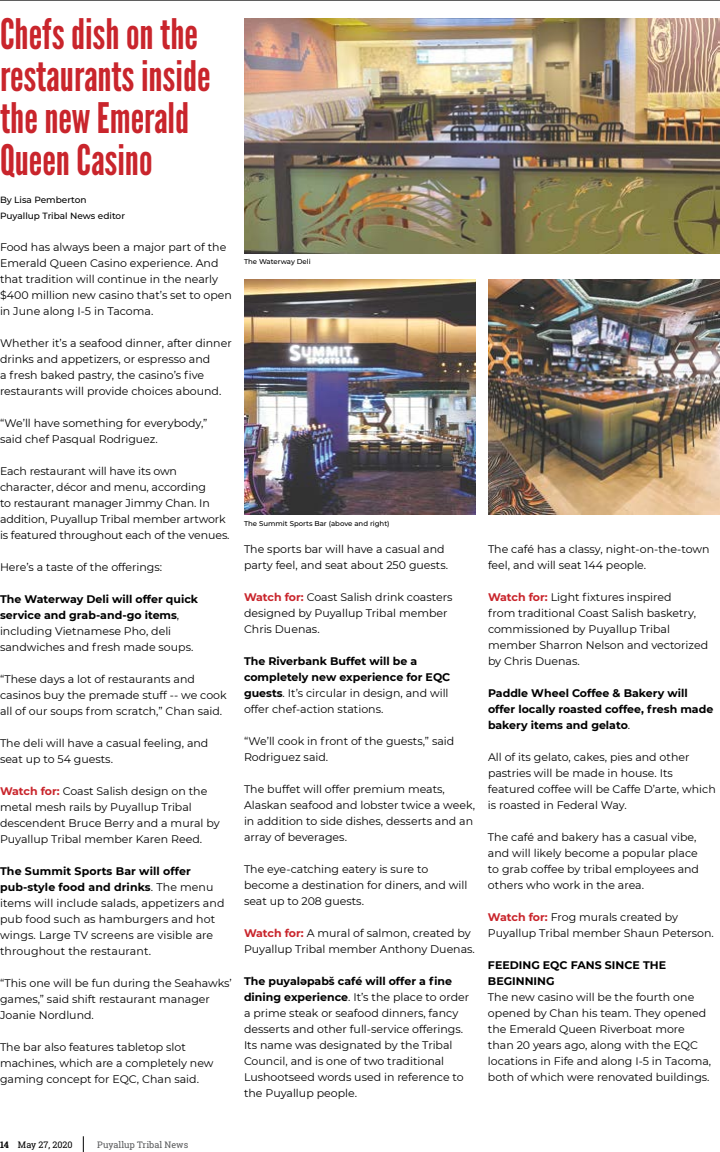
<style>
.page{position:relative;width:720px;height:1152px;background:#fff}
.page>*{position:absolute;margin:0;border:0;box-sizing:border-box;transform-origin:0 0}
.t1{font:42px/42px "League Gothic";color:#c9252c}
.t2{font:11px/16px "Montserrat";color:#000}
.t3{font:700 11px/16px "Montserrat";color:#000}
.t4{font:500 9px/16px "Montserrat";color:#000}
.t5{font:9px "Roboto Slab";color:#58595b}
.t6{font:9px "Roboto Slab";color:#000}
.t7{font:500 7px "Montserrat";color:#000}
.s1{font-weight:700}
.s2{font-weight:700;color:#c9252c}
.s3{font-weight:400}
</style>
<div class="page">
<svg style="left:83px;top:1136px;width:1px;height:16px"></svg>
<hr style="left:0;top:0;width:720px;height:1px;background:#000">
<img style="left:244px;top:279px;width:232px;height:235px">
<img style="left:488px;top:279px;width:232px;height:235px">
<img style="left:244px;top:18px;width:476px;height:235px">
<h1 class="t1" style="left:0;top:13px;width:212px">Chefs dish on the restaurants inside the new Emerald<br>Queen Casino</h1>
<p class="t4" style="left:0;top:191px;width:127px">By Lisa Pemberton<br>Puyallup Tribal News editor</p>
<p class="t2" style="left:0;top:238px;width:233px">Food has always been a major part of the Emerald Queen Casino experience. And that tradition will continue in the nearly $400 million new casino that’s set to open in June along I-5 in Tacoma.</p>
<p class="t2" style="left:0;top:334px;width:233px">Whether it’s a seafood dinner, after dinner drinks and appetizers, or espresso and<br>a fresh baked pastry, the casino’s five restaurants will provide choices abound.</p>
<p class="t2" style="left:0;top:414px;width:209px">“We’ll have something for everybody,” said chef Pasqual Rodriguez.</p>
<p class="t2" style="left:0;top:462px;width:231px">Each restaurant will have its own character, décor and menu, according<br>to restaurant manager Jimmy Chan. In addition, Puyallup Tribal member artwork is featured throughout each of the venues.</p>
<p class="t2" style="left:0;top:558px;width:164px">Here’s a taste of the offerings:</p>
<p class="t2" style="left:0;top:590px;width:200px"><span class="s1">The Waterway Deli will offer quick service and grab-and-go items</span>, including Vietnamese Pho, deli sandwiches and fresh made soups.</p>
<p class="t2" style="left:0;top:670px;width:228px">“These days a lot of restaurants and casinos buy the premade stuff -- we cook all of our soups from scratch,” Chan said.</p>
<p class="t2" style="left:0;top:734px;width:210px">The deli will have a casual feeling, and seat up to 54 guests.</p>
<p class="t2" style="left:0;top:782px;width:221px"><span class="s2">Watch for:</span> Coast Salish design on the metal mesh rails by Puyallup Tribal descendent Bruce Berry and a mural by Puyallup Tribal member Karen Reed.</p>
<p class="t2" style="left:0;top:862px;width:226px"><span class="s1">The Summit Sports Bar will offer pub-style food and drinks</span>. The menu items will include salads, appetizers and pub food such as hamburgers and hot wings. Large TV screens are visible are throughout the restaurant.</p>
<p class="t2" style="left:0;top:974px;width:233px">“This one will be fun during the Seahawks’ games,” said shift restaurant manager<br>Joanie Nordlund.</p>
<p class="t2" style="left:0;top:1038px;width:215px">The bar also features tabletop slot machines, which are a completely new gaming concept for EQC, Chan said.</p>
<p class="t7" style="left:244px;top:257px;width:68px">The Waterway Deli</p>
<p class="t7" style="left:244px;top:519px;width:147px">The Summit Sports Bar (above and right)</p>
<p class="t2" style="left:244px;top:541px;width:206px">The sports bar will have a casual and party feel, and seat about 250 guests.</p>
<p class="t2" style="left:244px;top:589px;width:210px"><span class="s2">Watch for:</span> Coast Salish drink coasters designed by Puyallup Tribal member<br>Chris Duenas.</p>
<p class="t3" style="left:244px;top:652px;width:208px">The Riverbank Buffet will be a completely new experience for EQC guests<span class="s3">. It’s circular in design, and will offer chef-action stations.</span></p>
<p class="t2" style="left:244px;top:733px;width:212px">“We’ll cook in front of the guests,” said<br>Rodriguez said.</p>
<p class="t2" style="left:244px;top:781px;width:233px">The buffet will offer premium meats, Alaskan seafood and lobster twice a week, in addition to side dishes, desserts and an array of beverages.</p>
<p class="t2" style="left:244px;top:861px;width:225px">The eye-catching eatery is sure to become a destination for diners, and will seat up to 208 guests.</p>
<p class="t2" style="left:244px;top:925px;width:232px"><span class="s2">Watch for:</span> A mural of salmon, created by<br>Puyallup Tribal member Anthony Duenas.</p>
<p class="t2" style="left:244px;top:973px;width:227px"><span class="s1">The puyaləpabš café will offer a fine dining experience</span>. It’s the place to order a prime steak or seafood dinners, fancy desserts and other full-service offerings.<br>Its name was designated by the Tribal Council, and is one of two traditional Lushootseed words used in reference to the Puyallup people.</p>
<p class="t2" style="left:488px;top:541px;width:223px">The café has a classy, night-on-the-town feel, and will seat 144 people.</p>
<p class="t2" style="left:488px;top:589px;width:222px"><span class="s2">Watch for:</span> Light fixtures inspired<br>from traditional Coast Salish basketry, commissioned by Puyallup Tribal member Sharron Nelson and vectorized by Chris Duenas.</p>
<p class="t3" style="left:488px;top:684px;width:227px">Paddle Wheel Coffee &amp; Bakery will offer locally roasted coffee, fresh made bakery items and gelato<span class="s3">.</span></p>
<p class="t2" style="left:488px;top:749px;width:229px">All of its gelato, cakes, pies and other pastries will be made in house. Its featured coffee will be Caffe D’arte, which is roasted in Federal Way.</p>
<p class="t2" style="left:488px;top:829px;width:213px">The café and bakery has a casual vibe, and will likely become a popular place to grab coffee by tribal employees and others who work in the area.</p>
<p class="t2" style="left:488px;top:909px;width:227px"><span class="s2">Watch for:</span> Frog murals created by<br>Puyallup Tribal member Shaun Peterson.</p>
<p class="t3" style="left:488px;top:956px;width:180px">FEEDING EQC FANS SINCE THE<br>BEGINNING</p>
<p class="t2" style="left:488px;top:989px;width:225px">The new casino will be the fourth one opened by Chan his team. They opened the Emerald Queen Riverboat more than 20 years ago, along with the EQC locations in Fife and along I-5 in Tacoma, both of which were renovated buildings.</p>
<p class="t6" style="left:0;top:1139px;width:74px"><span class="s1">14</span> May 27, 2020</p>
<p class="t5" style="left:97px;top:1139px;width:92px">Puyallup Tribal News</p>
</div>
